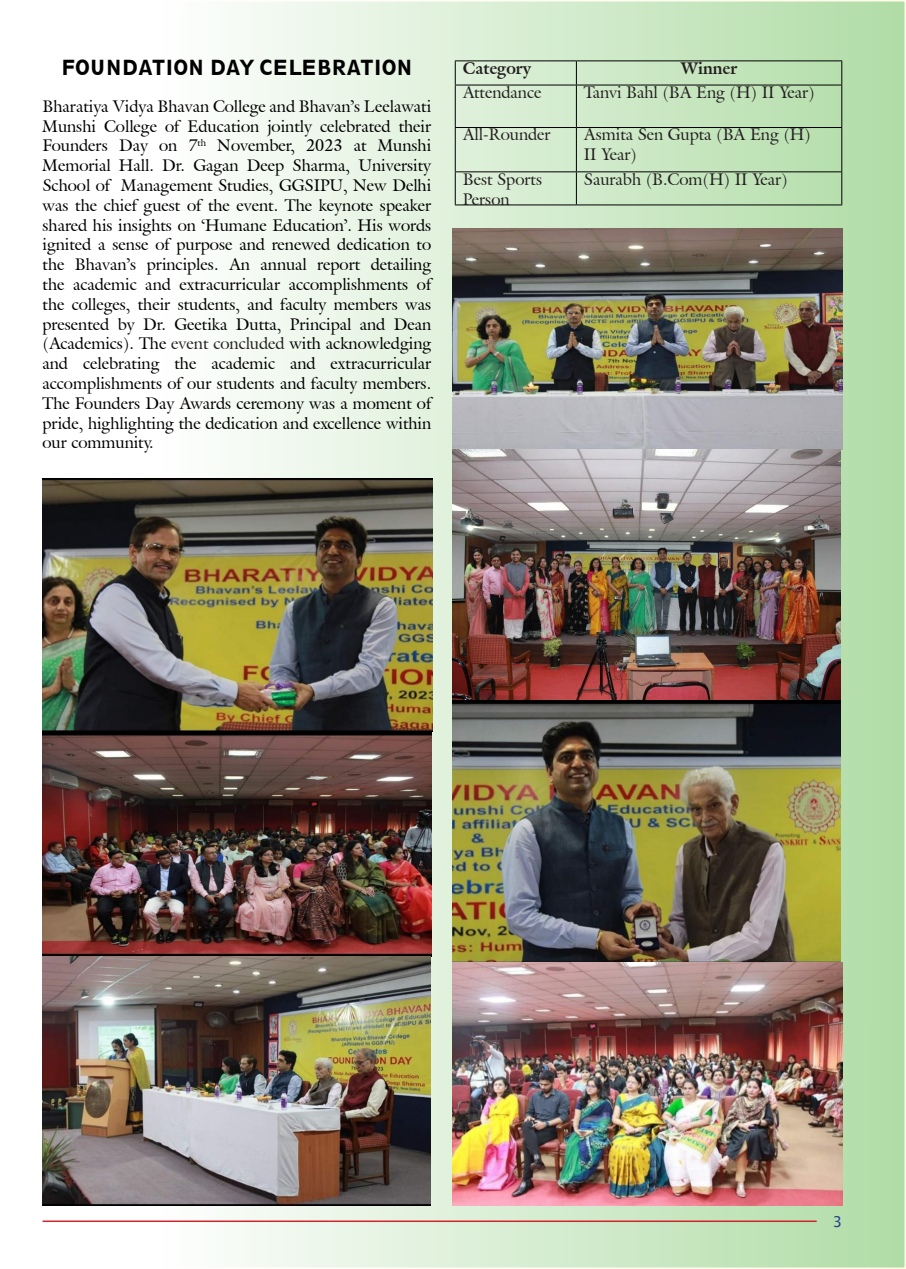
<style>
.page{position:relative;width:906px;height:1269px;background:#fff}
.page>*{position:absolute;margin:0;border:0;box-sizing:border-box;transform-origin:0 0}
.t1{font:800 condensed 19.5px "Geometric 212 BT";color:#000}
.t2{font:16.5px/19.8px "Galliard IT Cby BT";color:#000;text-align:justify}
.t3{font:16.5px/19.8px "Galliard IT Cby BT";color:#231f20}
.t4{font:700 16.5px "Galliard IT Cby BT";color:#231f20}
.t5{font:15px "Lucida Sans Unicode";color:#253f8e}
.s1{color:#231f20}
</style>
<div class="page">
<div style="left:163px;top:0;width:743px;height:1269px;background:linear-gradient(to right,#fefefd,#add7a2);border:2px solid #fffbd2"></div>
<hr style="left:43px;top:1221px;width:773px;height:1px;background:#d1232a">
<img style="left:453px;top:229px;width:389px;height:221px">
<img style="left:452px;top:450px;width:388px;height:258px">
<img style="left:43px;top:478px;width:390px;height:479px">
<img style="left:453px;top:701px;width:387px;height:261px">
<img style="left:453px;top:962px;width:389px;height:243px">
<img style="left:43px;top:957px;width:388px;height:248px">
<svg style="left:455px;top:62px;width:1px;height:23px"></svg>
<hr style="left:455px;top:61px;width:121px;height:1px;background:#000">
<hr style="left:576px;top:61px;width:266px;height:1px;background:#000">
<hr style="left:455px;top:85px;width:1px;height:42px;background:#000">
<hr style="left:455px;top:128px;width:1px;height:43px;background:#000">
<hr style="left:455px;top:172px;width:1px;height:33px;background:#000">
<hr style="left:455px;top:85px;width:121px;height:1px;background:#000">
<hr style="left:576px;top:85px;width:266px;height:1px;background:#000">
<hr style="left:455px;top:127px;width:121px;height:1px;background:#000">
<hr style="left:576px;top:127px;width:266px;height:1px;background:#000">
<hr style="left:455px;top:171px;width:121px;height:1px;background:#000">
<hr style="left:576px;top:171px;width:266px;height:1px;background:#000">
<hr style="left:455px;top:205px;width:121px;height:1px;background:#000">
<hr style="left:576px;top:205px;width:266px;height:1px;background:#000">
<svg style="left:576px;top:61px;width:1px;height:24px"></svg>
<svg style="left:841px;top:61px;width:1px;height:24px"></svg>
<hr style="left:576px;top:85px;width:1px;height:42px;background:#000">
<hr style="left:841px;top:85px;width:1px;height:42px;background:#000">
<hr style="left:576px;top:128px;width:1px;height:43px;background:#000">
<hr style="left:841px;top:128px;width:1px;height:43px;background:#000">
<hr style="left:576px;top:172px;width:1px;height:33px;background:#000">
<hr style="left:841px;top:172px;width:1px;height:33px;background:#000">
<p class="t1" style="left:61px;top:56px;width:353px">FOUNDATION DAY CELEBRATION</p>
<p class="t2" style="left:43px;top:96px;width:390px">Bharatiya Vidya Bhavan College and Bhavan’s Leelawati Munshi College of Education jointly celebrated their Founders Day on 7<sup>th</sup> November, 2023 at Munshi Memorial Hall. Dr. Gagan Deep Sharma, University School of Management Studies, GGSIPU, New Delhi was the chief guest of the event. The keynote speaker shared his insights on ‘Humane Education’. His words ignited a sense of purpose and renewed dedication to the Bhavan’s principles. An annual report detailing the academic and extracurricular accomplishments of the colleges, their students, and faculty members was presented by Dr. Geetika Dutta, Principal and Dean (Academics). The <span class="s1">event concluded</span> with acknowledging and celebrating the academic and extracurricular accomplishments of our students and faculty members.<br>The Founders Day Awards ceremony was a moment of pride, highlighting the dedication and excellence within our community.</p>
<p class="t4" style="left:463px;top:57px;width:70px">Category</p>
<p class="t4" style="left:681px;top:57px;width:58px">Winner</p>
<p class="t3" style="left:463px;top:82px;width:80px">Attendance</p>
<p class="t3" style="left:584px;top:82px;width:232px">Tanvi Bahl (BA Eng (H) II Year)</p>
<p class="t3" style="left:463px;top:125px;width:89px">All-Rounder</p>
<p class="t3" style="left:584px;top:125px;width:229px">Asmita Sen Gupta (BA Eng (H)</p>
<p class="t3" style="left:584px;top:144px;width:55px">II Year)</p>
<p class="t3" style="left:463px;top:169px;width:81px">Best Sports<br>Person</p>
<p class="t3" style="left:584px;top:169px;width:205px">Saurabh (B.Com(H) II Year)</p>
<p class="t5" style="left:832px;top:1210px;width:11px">3</p>
</div>
